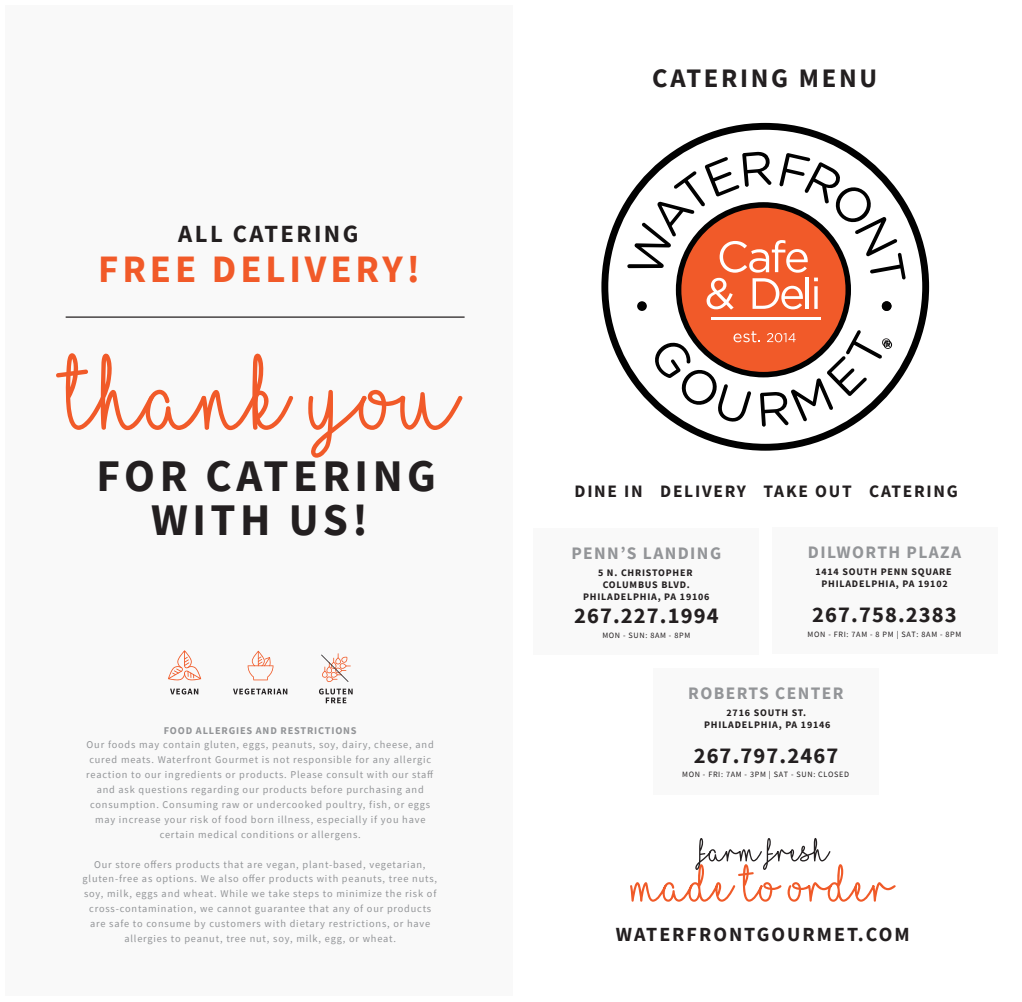
<style>
.page{position:relative;width:1022px;height:1002px;background:#fff}
.page>*{position:absolute;margin:0;border:0;box-sizing:border-box;transform-origin:0 0}
.t1{font:700 45.12px/44.2px "Source Sans Pro";letter-spacing:.1em;color:#231f20;text-align:center}
.t2{font:700 38.75px "Source Sans Pro";letter-spacing:.1em;color:#f15a29}
.t3{font:700 26.62px "Source Sans Pro";letter-spacing:.1em;color:#231f20}
.t4{font:700 24.62px "Source Sans Pro";letter-spacing:.1em;color:#231f20}
.t5{font:700 22.5px "Source Sans Pro";letter-spacing:.05em;color:#231f20}
.t6{font:700 20px "Source Sans Pro";letter-spacing:.1em;color:#231f20}
.t7{font:700 17.5px "Source Sans Pro";letter-spacing:.08em;color:#939598}
.t8{font:700 17.38px "Source Sans Pro";letter-spacing:.1em;color:#231f20}
.t9{font:10.25px/14.9px "Source Sans Pro";letter-spacing:.08em;color:#929497;text-align:center}
.t10{font:700 10.25px "Source Sans Pro";letter-spacing:.08em;color:#929497}
.t11{font:700 10px/12px "Source Sans Pro";letter-spacing:.08em;color:#231f20;text-align:center}
.t12{font:8.12px "Source Sans Pro";letter-spacing:.08em;color:#231f20}
</style>
<div class="page">
<div style="left:6px;top:6px;width:507px;height:990px;background:#f9f9f9"></div>
<svg style="left:56px;top:353px;width:237px;height:77px"></svg>
<svg style="left:308px;top:390px;width:154px;height:67px"></svg>
<hr style="left:66px;top:316px;width:398px;height:2px;background:#231f20">
<svg style="left:601px;top:123px;width:328px;height:327px"></svg>
<svg style="left:627px;top:151px;width:278px;height:275px"></svg>
<svg style="left:630px;top:838px;width:265px;height:63px"></svg>
<svg style="left:170px;top:688px;width:28px;height:6px"></svg>
<svg style="left:168px;top:650px;width:33px;height:30px"></svg>
<svg style="left:319px;top:688px;width:34px;height:15px"></svg>
<svg style="left:321px;top:653px;width:30px;height:29px"></svg>
<svg style="left:233px;top:688px;width:54px;height:6px"></svg>
<svg style="left:248px;top:650px;width:25px;height:30px"></svg>
<div style="left:653px;top:667px;width:225px;height:126px;background:#f9f9f9"></div>
<div style="left:534px;top:528px;width:225px;height:126px;background:#f9f9f9"></div>
<div style="left:772px;top:527px;width:225px;height:126px;background:#f9f9f9"></div>
<h3 class="t4" style="left:178px;top:217px;width:182px">ALL CATERING</h3>
<h2 class="t2" style="left:98px;top:243px;width:323px">FREE DELIVERY!</h2>
<h1 class="t1" style="left:97px;top:453px;width:341px">FOR CATERING<br>WITH US!</h1>
<p class="t10" style="left:164px;top:723px;width:194px">FOOD ALLERGIES AND RESTRICTIONS</p>
<p class="t9" style="left:86px;top:737px;width:349px">Our foods may contain gluten, eggs, peanuts, soy, dairy, cheese, and cured meats. Waterfront Gourmet is not responsible for any allergic reaction to our ingredients or products. Please consult with our staff and ask questions regarding our products before purchasing and consumption. Consuming raw or undercooked poultry, fish, or eggs may increase your risk of food born illness, especially if you have certain medical conditions or allergens.</p>
<p class="t9" style="left:83px;top:856px;width:356px">Our store offers products that are vegan, plant-based, vegetarian, gluten-free as options. We also offer products with peanuts, tree nuts, soy, milk, eggs and wheat. While we take steps to minimize the risk of cross-contamination, we cannot guarantee that any of our products are safe to consume by customers with dietary restrictions, or have allergies to peanut, tree nut, soy, milk, egg, or wheat.</p>
<h3 class="t3" style="left:652px;top:60px;width:226px">CATERING MENU</h3>
<h3 class="t8" style="left:574px;top:479px;width:385px">DINE IN DELIVERY TAKE OUT CATERING</h3>
<h3 class="t7" style="left:571px;top:541px;width:151px">PENN’S LANDING</h3>
<p class="t11" style="left:583px;top:566px;width:128px">5 N. CHRISTOPHER<br>COLUMBUS BLVD.<br>PHILADELPHIA, PA 19106</p>
<h3 class="t5" style="left:574px;top:600px;width:146px">267.227.1994</h3>
<p class="t12" style="left:602px;top:629px;width:89px">MON - SUN: 8AM - 8PM</p>
<h3 class="t7" style="left:808px;top:540px;width:155px">DILWORTH PLAZA</h3>
<p class="t11" style="left:815px;top:565px;width:138px">1414 SOUTH PENN SQUARE<br>PHILADELPHIA, PA 19102</p>
<h3 class="t5" style="left:812px;top:599px;width:146px">267.758.2383</h3>
<p class="t12" style="left:807px;top:628px;width:155px">MON - FRI: 7AM - 8 PM | SAT: 8AM - 8PM</p>
<h3 class="t7" style="left:688px;top:681px;width:157px">ROBERTS CENTER</h3>
<p class="t11" style="left:704px;top:706px;width:128px">2716 SOUTH ST.<br>PHILADELPHIA, PA 19146</p>
<h3 class="t5" style="left:693px;top:739px;width:146px">267.797.2467</h3>
<p class="t12" style="left:682px;top:769px;width:168px">MON - FRI: 7AM - 3PM | SAT - SUN: CLOSED</p>
<h3 class="t6" style="left:616px;top:920px;width:295px">WATERFRONTGOURMET.COM</h3>
</div>
